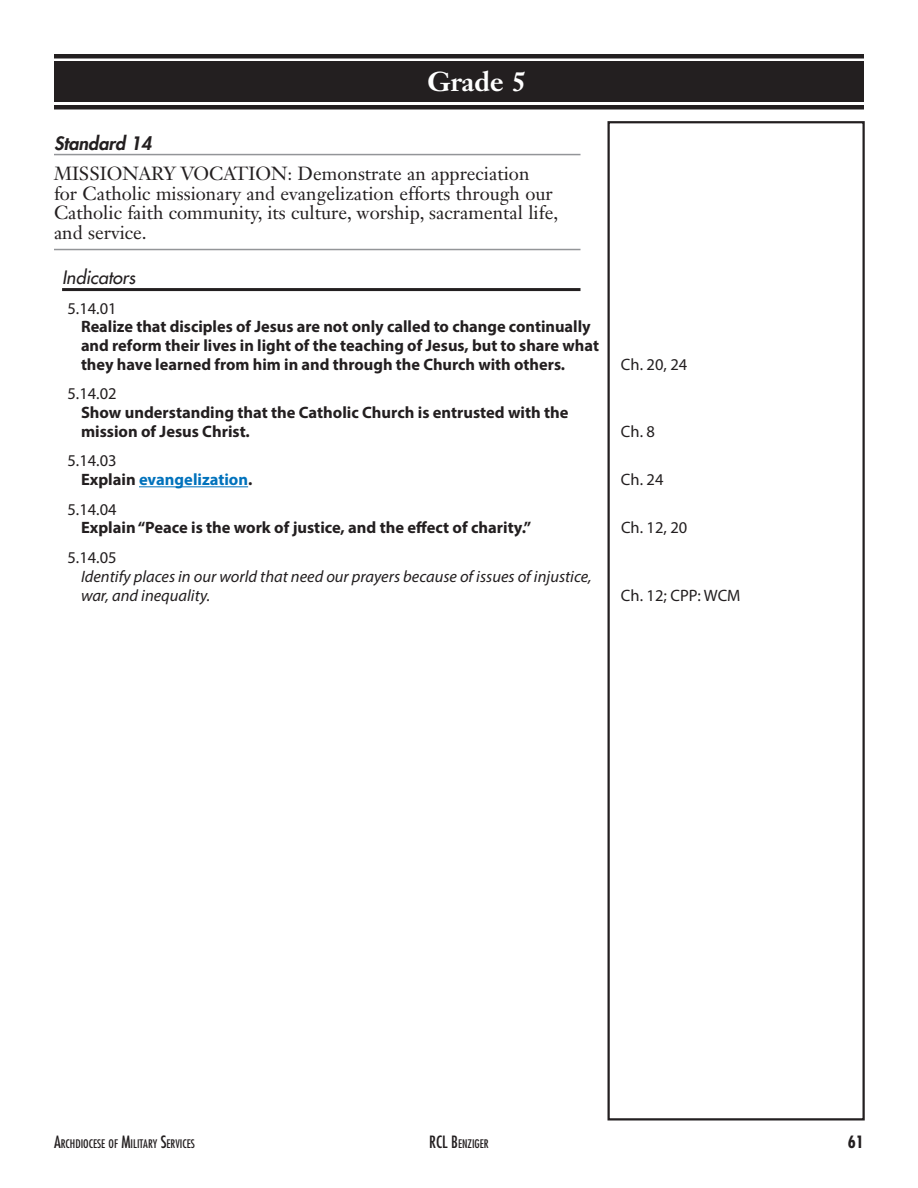
<style>
.page{position:relative;width:918px;height:1188px;background:#fff}
.page>*{position:absolute;margin:0;border:0;box-sizing:border-box;transform-origin:0 0}
.Heading_blk_bar{font:700 27px "Janson Text LT Std";color:#fff}
.Creed{font:18.75px/19.5px "Janson Text LT Std";color:#231f20}
.Standard_I{font:italic 800 18px "Futura Std";color:#231f20}
.Indicators{font:italic 500 18px "Futura Std";color:#231f20}
.Corr_Military_Servic{font:700 16.5px/18.8px "Myriad Pro";color:#231f20}
.Corr_Military_Servic-2{font:italic 16.5px/18.8px "Myriad Pro";color:#231f20}
.Corr_Military_Servic-3{font:16.5px "Myriad Pro";color:#231f20}
.Corr_PK_01_01{font:16.5px "Myriad Pro";color:#231f20}
.Corr_Military_Servic-4{font:700 16.5px "Myriad Pro";color:#0072bc}
.t1{font:700 condensed 16.5px "Futura Std";color:#231f20}
.t2{font:condensed 11.55px "Futura Std";color:#231f20}
.s1{color:#231f20}
.s2{font-size:16.5px}
</style>
<div class="page">
<div style="left:54px;top:105px;width:810px;height:5px;background:#231f20"></div>
<div style="left:54px;top:54px;width:810px;height:5px;background:#231f20"></div>
<div style="left:608px;top:121px;width:257px;height:999px;border:2px solid #231f20"></div>
<div style="left:54px;top:62px;width:810px;height:40px;background:#231f20"></div>
<hr style="left:54px;top:154px;width:526px;height:1px;background:#939598">
<hr style="left:54px;top:249px;width:526px;height:1px;background:#939598">
<hr style="left:62px;top:288px;width:519px;height:3px;background:#231f20">
<hr style="left:139px;top:486px;width:109px;height:1px;background:#0072bc">
<h1 class="Heading_blk_bar" style="left:394px;top:64px;width:168px">Kindergarten</h1>
<p class="Heading_blk_bar" style="left:428px;top:64px;width:100px">Grade 5</p>
<p class="Standard_I" style="left:54px;top:132px;width:99px">Standard 14</p>
<p class="Creed" style="left:54px;top:164px;width:506px">MISSIONARY VOCATION: Demonstrate an appreciation<br>for Catholic missionary and evangelization efforts through our Catholic faith community, its culture, worship, sacramental life, and service.</p>
<p class="Indicators" style="left:62px;top:266px;width:75px">Indicators</p>
<p class="Corr_PK_01_01" style="left:68px;top:298px;width:51px">5.14.01</p>
<p class="Corr_Military_Servic" style="left:81px;top:317px;width:520px">Realize that disciples of Jesus are not only called to change continually and reform their lives in light of the teaching of Jesus, but to share what they have learned from him in and through the Church with others.</p>
<p class="Corr_PK_01_01" style="left:68px;top:384px;width:51px">5.14.02</p>
<p class="Corr_Military_Servic" style="left:81px;top:403px;width:489px">Show understanding that the Catholic Church is entrusted with the mission of Jesus Christ.</p>
<p class="Corr_Military_Servic-3" style="left:621px;top:354px;width:68px">Ch. 20, 24</p>
<p class="Corr_Military_Servic-3" style="left:621px;top:421px;width:36px">Ch. 8</p>
<p class="Corr_PK_01_01" style="left:68px;top:451px;width:51px">5.14.03</p>
<p class="Corr_Military_Servic-4" style="left:81px;top:469px;width:173px"><span class="s1">Explain</span> evangelization<span class="s1">.</span></p>
<p class="Corr_Military_Servic-3" style="left:621px;top:469px;width:44px">Ch. 24</p>
<p class="Corr_PK_01_01" style="left:68px;top:499px;width:51px">5.14.04</p>
<p class="Corr_Military_Servic" style="left:81px;top:518px;width:452px">Explain “Peace is the work of justice, and the effect of charity.”</p>
<p class="Corr_Military_Servic-3" style="left:621px;top:518px;width:68px">Ch. 12, 20</p>
<p class="Corr_PK_01_01" style="left:68px;top:547px;width:51px">5.14.05</p>
<p class="Corr_Military_Servic-2" style="left:81px;top:567px;width:512px">Identify places in our world that need our prayers because of issues of injustice, war, and inequality.</p>
<p class="Corr_Military_Servic-3" style="left:621px;top:585px;width:121px">Ch. 12; CPP: WCM</p>
<p class="t2" style="left:54px;top:1136px;width:142px"><span class="s2">A</span>RCHDIOCESE OF <span class="s2">M</span>ILITARY <span class="s2">S</span>ERVICES</p>
<p class="t2" style="left:429px;top:1136px;width:61px"><span class="s2">RCL B</span>ENZIGER</p>
<p class="t1" style="left:848px;top:1131px;width:18px">61</p>
</div>
